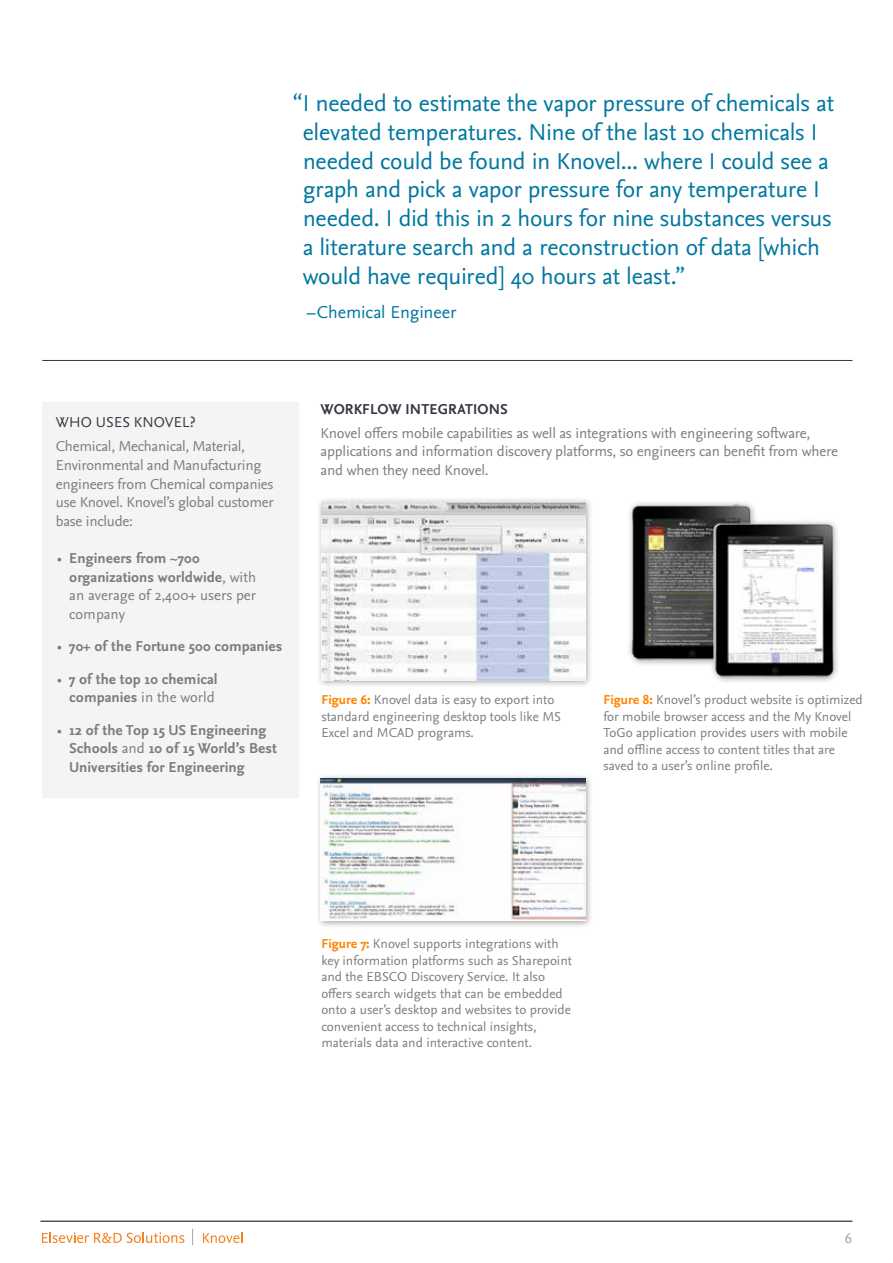
<style>
.page{position:relative;width:893px;height:1263px;background:#fff}
.page>*{position:absolute;margin:0;border:0;box-sizing:border-box;transform-origin:0 0}
.t1{font:24px/28.8px "Nexus Sans OT";letter-spacing:-.01em;color:#0077a0}
.t2{font:18px "Nexus Sans OT";letter-spacing:-.005em;color:#0077a0}
.t3{font:15px/18.8px "Nexus Sans OT";letter-spacing:-.01em;color:#797d82}
.t4{font:700 15px/18.8px "Nexus Sans OT";color:#797d82}
.t5{font:700 15px "Nexus Sans OT";letter-spacing:.01em;color:#343741}
.t6{font:15px "Nexus Sans OT";letter-spacing:.01em;color:#343741}
.t7{font:15px "Nexus Sans OT";color:#a9a8a9}
.t8{font:13.5px/16.5px "Nexus Sans OT";color:#797d82}
.s1{font-weight:400}
.s2{font-weight:700;color:#ff8300}
</style>
<div class="page">
<div style="left:316px;top:773px;width:278px;height:155px;background:#000;opacity:.35"></div>
<img style="left:321px;top:778px;width:265px;height:143px">
<div style="left:626px;top:499px;width:215px;height:186px;background:#000;opacity:.35"></div>
<img style="left:627px;top:501px;width:212px;height:179px">
<div style="left:316px;top:497px;width:277px;height:191px;background:#000;opacity:.35"></div>
<img style="left:321px;top:501px;width:264px;height:179px">
<hr style="left:42px;top:360px;width:810px;height:1px;background:#343741">
<div style="left:42px;top:402px;width:257px;height:396px;background:#f4f4f4"></div>
<hr style="left:40px;top:1221px;width:812px;height:1px;background:#000">
<svg style="left:42px;top:1232px;width:142px;height:11px"></svg>
<svg style="left:192px;top:1229px;width:1px;height:16px"></svg>
<svg style="left:203px;top:1232px;width:39px;height:11px"></svg>
<p class="t1" style="left:303px;top:90px;width:533px;text-indent:-10px">“I needed to estimate the vapor pressure of chemicals at elevated temperatures. Nine of the last 10 chemicals I needed could be found in Knovel... where I could see a graph and pick a vapor pressure for any temperature I needed. I did this in 2 hours for nine substances versus a literature search and a reconstruction of data [which would have required] 40 hours at least.”</p>
<h2 class="t2" style="left:307px;top:301px;width:151px">–Chemical Engineer</h2>
<p class="t6" style="left:56px;top:414px;width:141px">WHO USES KNOVEL?</p>
<p class="t3" style="left:56px;top:437px;width:219px">Chemical, Mechanical, Material,<br>Environmental and Manufacturing engineers from Chemical companies use Knovel. Knovelʼs global customer base include:</p>
<p class="t4" style="left:69px;top:549px;width:188px;text-indent:-12px"><span class="s1">•</span> Engineers from ~700 organizations worldwide<span class="s1">, with an average of 2,400+ users per company</span></p>
<p class="t4" style="left:57px;top:638px;width:227px"><span class="s1">•</span> 70+ of the Fortune 500 companies</p>
<p class="t4" style="left:57px;top:670px;width:162px;text-align:right"><span class="s1">•</span> 7 of the top 10 chemical companies <span class="s1">in the world</span></p>
<p class="t4" style="left:69px;top:721px;width:209px;text-indent:-12px"><span class="s1">•</span> 12 of the Top 15 US Engineering<br>Schools <span class="s1">and</span> 10 of 15 World’s Best<br>Universities for Engineering</p>
<p class="t5" style="left:321px;top:400px;width:189px">WORKFLOW INTEGRATIONS</p>
<p class="t3" style="left:321px;top:424px;width:519px">Knovel offers mobile capabilities as well as integrations with engineering software, applications and information discovery platforms, so engineers can benefit from where and when they need Knovel.</p>
<p class="t8" style="left:321px;top:692px;width:241px"><span class="s2">Figure 6:</span> Knovel data is easy to export into standard engineering desktop tools like MS<br>Excel and MCAD programs.</p>
<p class="t8" style="left:603px;top:692px;width:261px"><span class="s2">Figure 8:</span> Knovel’s product website is optimized for mobile browser access and the My Knovel ToGo application provides users with mobile and offline access to content titles that are saved to a user’s online profile.</p>
<p class="t8" style="left:321px;top:936px;width:252px"><span class="s2">Figure 7:</span> Knovel supports integrations with key information platforms such as Sharepoint and the EBSCO Discovery Service. It also offers search widgets that can be embedded onto a user’s desktop and websites to provide convenient access to technical insights, materials data and interactive content.</p>
<p class="t7" style="left:845px;top:1229px;width:9px">6</p>
</div>
